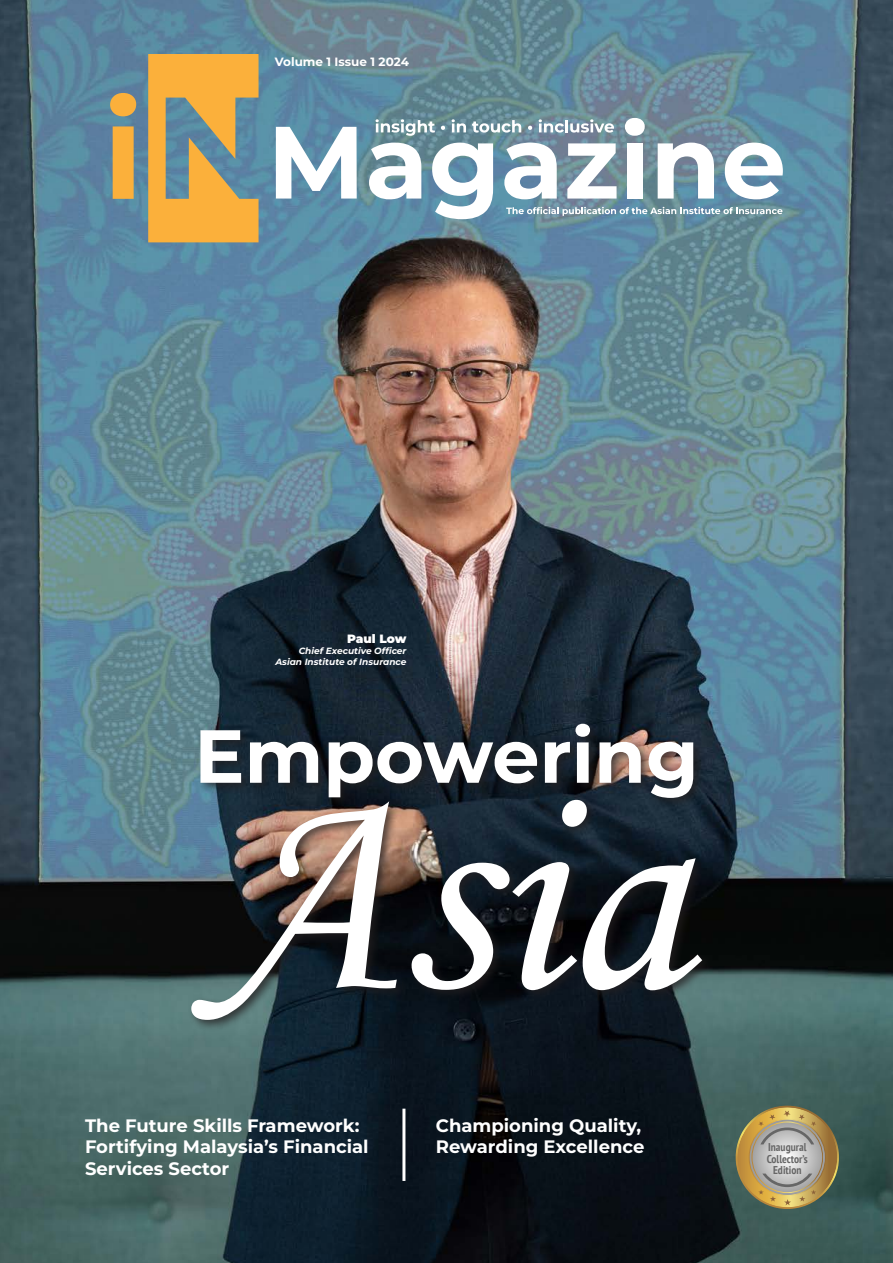
<style>
.page{position:relative;width:893px;height:1263px;background:#fff}
.page>*{position:absolute;margin:0;border:0;box-sizing:border-box;transform-origin:0 0}
.t1{font:300px "Monotype Corsiva";color:#fff}
.t2{font:700 75px "Montserrat";color:#fff}
.t3{font:700 18px/21.6px "Montserrat";color:#fff}
.t4{font:700 12px "Montserrat";color:#fff}
.t5{font:900 12px "Montserrat";color:#fff}
.t6{font:700 condensed 11.25px/11.6px "PT Sans";color:#666;text-align:center}
.t7{font:italic 700 9px "Montserrat";color:#fff}
</style>
<div class="page">
<img style="left:0;top:0;width:893px;height:1263px">
<svg style="left:110px;top:93px;width:26px;height:106px"></svg>
<svg style="left:148px;top:54px;width:111px;height:188px"></svg>
<svg style="left:276px;top:127px;width:81px;height:72px"></svg>
<svg style="left:369px;top:143px;width:52px;height:56px"></svg>
<svg style="left:432px;top:143px;width:61px;height:76px"></svg>
<svg style="left:504px;top:143px;width:53px;height:56px"></svg>
<svg style="left:567px;top:143px;width:50px;height:56px"></svg>
<svg style="left:625px;top:118px;width:20px;height:18px"></svg>
<div style="left:627px;top:143px;width:16px;height:56px;background:#fff"></div>
<svg style="left:658px;top:143px;width:56px;height:56px"></svg>
<svg style="left:725px;top:143px;width:58px;height:56px"></svg>
<svg style="left:375px;top:119px;width:60px;height:17px"></svg>
<svg style="left:441px;top:126px;width:4px;height:4px"></svg>
<svg style="left:452px;top:119px;width:14px;height:13px"></svg>
<svg style="left:472px;top:120px;width:49px;height:13px"></svg>
<svg style="left:528px;top:126px;width:4px;height:4px"></svg>
<svg style="left:539px;top:119px;width:75px;height:14px"></svg>
<svg style="left:506px;top:207px;width:276px;height:9px"></svg>
<div style="left:188px;top:720px;width:526px;height:312px;background:#231f20;opacity:.75"></div>
<svg style="left:736px;top:1106px;width:105px;height:105px"></svg>
<hr style="left:402px;top:1109px;width:3px;height:72px;background:#fff">
<p class="t4" style="left:275px;top:53px;width:136px">Volume 1 Issue 1 2024</p>
<p class="t5" style="left:347px;top:631px;width:61px">Paul Low</p>
<p class="t7" style="left:299px;top:645px;width:109px">Chief Executive Officer</p>
<p class="t7" style="left:275px;top:655px;width:133px">Asian Institute of Insurance</p>
<p class="t2" style="left:194px;top:706px;width:506px">Empowering</p>
<p class="t1" style="left:207px;top:712px;width:481px">Asia</p>
<p class="t3" style="left:85px;top:1114px;width:285px">The Future Skills Framework:<br>Fortifying Malaysia’s Financial<br>Services Sector</p>
<p class="t3" style="left:436px;top:1114px;width:210px">Championing Quality,<br>Rewarding Excellence</p>
<p class="t6" style="left:767px;top:1141px;width:43px">Inaugural<br>Collector’s<br>Edition</p>
</div>
